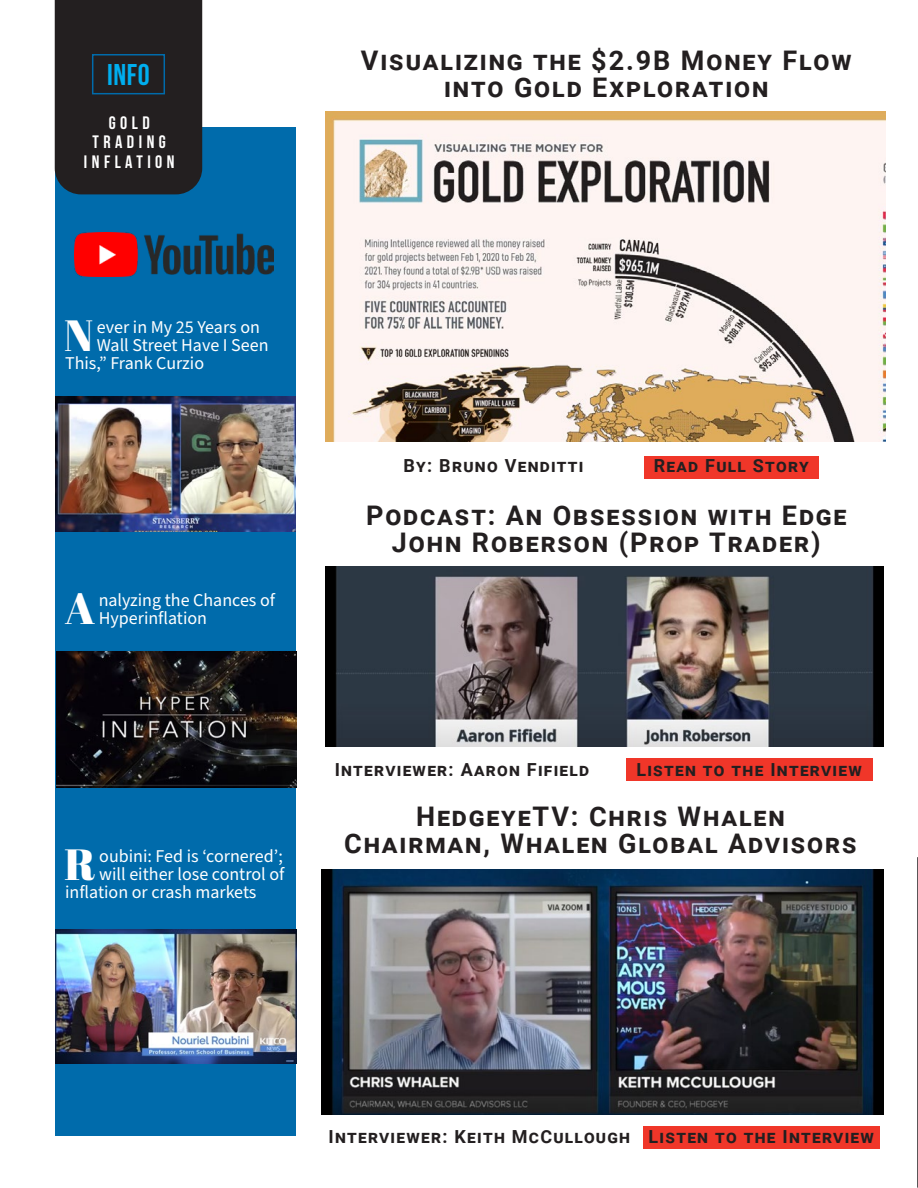
<style>
.page{position:relative;width:918px;height:1188px;background:#fff}
.page>*{position:absolute;margin:0;border:0;box-sizing:border-box;transform-origin:0 0}
.Paragraph___drop_cap{font:43.65px "Abril Fatface";color:#fff}
.t1{font:700 30px "Bebas Neue";color:#00aeef}
.Names{font:700 27px/27px "Roboto";letter-spacing:.07em;color:#231f20;text-align:center}
.Paragraph___drop_cap-2{font:18px/18px "Source Sans Pro";color:#fff}
.Names-2{font:700 18px "Roboto";letter-spacing:.07em;color:#231f20}
.t2{font:700 18px/19.5px "Bebas Neue";letter-spacing:.25em;color:#fff;text-align:center}
</style>
<div class="page">
<div style="left:626px;top:758px;width:246px;height:23px;background:#f03629"></div>
<div style="left:56px;top:127px;width:240px;height:1008px;background:#006bab"></div>
<div style="left:54px;top:0;width:149px;height:195px;background:#231f20"></div>
<div style="left:92px;top:54px;width:73px;height:40px;border:2px solid #006bab"></div>
<div style="left:644px;top:456px;width:174px;height:22px;background:#f03629"></div>
<img style="left:325px;top:112px;width:560px;height:330px">
<img style="left:321px;top:870px;width:563px;height:244px">
<img style="left:325px;top:566px;width:559px;height:181px">
<div style="left:644px;top:1126px;width:236px;height:23px;background:#f03629"></div>
<img style="left:56px;top:929px;width:240px;height:134px">
<img style="left:75px;top:232px;width:199px;height:44px">
<svg style="left:917px;top:857px;width:1px;height:331px"></svg>
<img style="left:56px;top:396px;width:240px;height:136px">
<img style="left:56px;top:652px;width:240px;height:135px">
<p class="t1" style="left:107px;top:59px;width:44px">INFO</p>
<p class="t2" style="left:109px;top:113px;width:43px">GOLD</p>
<p class="t2" style="left:84px;top:132px;width:92px">TRADING<br>INFLATION</p>
<p class="Names" style="left:361px;top:46px;width:492px">Visualizing the $2.9B Money Flow into Gold Exploration</p>
<p class="Paragraph___drop_cap" style="left:64px;top:304px;width:31px">N</p>
<p class="Paragraph___drop_cap-2" style="left:97px;top:318px;width:165px">ever in My 25 Years on</p>
<p class="Paragraph___drop_cap-2" style="left:97px;top:336px;width:173px">Wall Street Have I Seen</p>
<p class="Paragraph___drop_cap-2" style="left:65px;top:354px;width:141px">This,” Frank Curzio</p>
<p class="Paragraph___drop_cap" style="left:65px;top:577px;width:32px">A</p>
<p class="Paragraph___drop_cap-2" style="left:99px;top:591px;width:178px">nalyzing the Chances of<br>Hyperinflation</p>
<p class="Names-2" style="left:404px;top:453px;width:182px">By: Bruno Venditti</p>
<p class="Names-2" style="left:654px;top:453px;width:156px">Read Full Story</p>
<p class="Names" style="left:366px;top:501px;width:482px">Podcast: An Obsession with Edge<br>John Roberson (Prop Trader)</p>
<p class="Paragraph___drop_cap" style="left:64px;top:834px;width:33px">R</p>
<p class="Paragraph___drop_cap-2" style="left:99px;top:848px;width:185px">oubini: Fed is ‘cornered’;</p>
<p class="Paragraph___drop_cap-2" style="left:99px;top:866px;width:187px">will either lose control of</p>
<p class="Paragraph___drop_cap-2" style="left:65px;top:884px;width:193px">inflation or crash markets</p>
<p class="Names-2" style="left:335px;top:757px;width:256px">Interviewer: Aaron Fifield</p>
<p class="Names-2" style="left:636px;top:757px;width:227px">Listen to the Interview</p>
<p class="Names" style="left:344px;top:802px;width:514px">HedgeyeTV: Chris Whalen<br>Chairman, Whalen Global Advisors</p>
<p class="Names-2" style="left:329px;top:1124px;width:547px">Interviewer: Keith McCullough Listen to the Interview</p>
</div>
